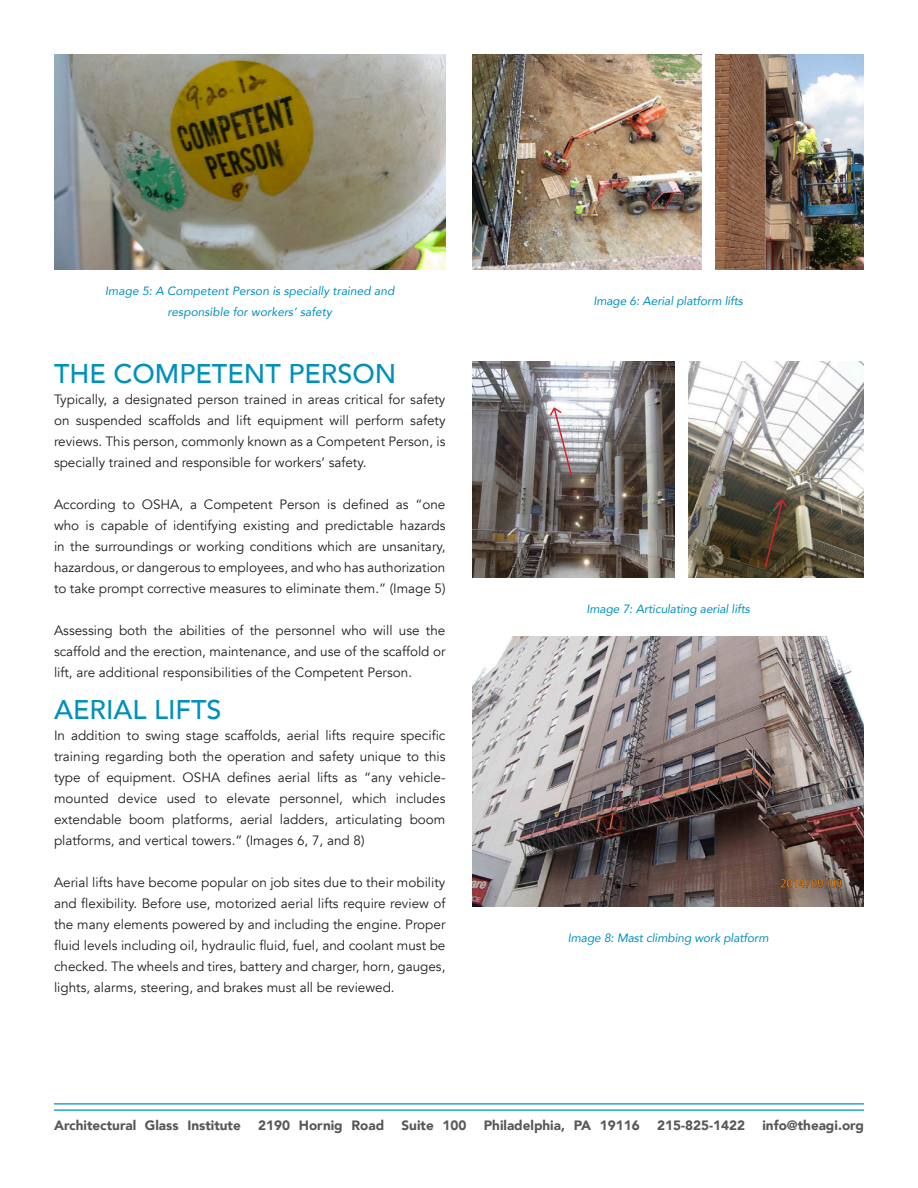
<style>
.page{position:relative;width:918px;height:1188px;background:#fff}
.page>*{position:absolute;margin:0;border:0;box-sizing:border-box;transform-origin:0 0}
.t1{font:500 27px "Avenir";color:#0090be}
.t2{font:13.5px/21px "Avenir";color:#231f20;text-align:justify}
.t3{font:900 13.5px "Avenir";color:#57585a}
.t4{font:italic 12px "Avenir";letter-spacing:-.01em;color:#0090be}
</style>
<div class="page">
<hr style="left:54px;top:1103px;width:810px;height:2px;background:#0090be">
<hr style="left:54px;top:1109px;width:810px;height:2px;background:#0090be">
<img style="left:54px;top:54px;width:392px;height:216px">
<img style="left:472px;top:54px;width:230px;height:216px">
<img style="left:716px;top:54px;width:148px;height:216px">
<img style="left:472px;top:636px;width:392px;height:270px">
<img style="left:472px;top:362px;width:203px;height:216px">
<img style="left:688px;top:362px;width:176px;height:216px">
<svg style="left:548px;top:406px;width:25px;height:71px;background:#ac9fa3"></svg>
<svg style="left:764px;top:498px;width:24px;height:71px;background:#4e3a28"></svg>
<p class="t4" style="left:105px;top:283px;width:291px">Image 5: A Competent Person is specially trained and</p>
<p class="t4" style="left:168px;top:304px;width:166px">responsible for workers’ safety</p>
<p class="t1" style="left:54px;top:350px;width:344px">THE COMPETENT PERSON</p>
<p class="t2" style="left:54px;top:389px;width:393px">Typically, a designated person trained in areas critical for safety on suspended scaffolds and lift equipment will perform safety reviews. This person, commonly known as a Competent Person, is specially trained and responsible for workers’ safety.</p>
<p class="t2" style="left:54px;top:494px;width:393px">According to OSHA, a Competent Person is defined as “one who is capable of identifying existing and predictable hazards in the surroundings or working conditions which are unsanitary, hazardous, or dangerous to employees, and who has authorization to take prompt corrective measures to eliminate them.” (Image 5)</p>
<p class="t2" style="left:54px;top:620px;width:393px">Assessing both the abilities of the personnel who will use the scaffold and the erection, maintenance, and use of the scaffold or lift, are additional responsibilities of the Competent Person.</p>
<p class="t1" style="left:54px;top:686px;width:169px">AERIAL LIFTS</p>
<p class="t2" style="left:54px;top:725px;width:393px">In addition to swing stage scaffolds, aerial lifts require specific training regarding both the operation and safety unique to this type of equipment. OSHA defines aerial lifts as “any vehicle&shy;mounted device used to elevate personnel, which includes extendable boom platforms, aerial ladders, articulating boom platforms, and vertical towers.” (Images 6, 7, and 8)</p>
<p class="t2" style="left:54px;top:872px;width:393px">Aerial lifts have become popular on job sites due to their mobility and flexibility. Before use, motorized aerial lifts require review of the many elements powered by and including the engine. Proper fluid levels including oil, hydraulic fluid, fuel, and coolant must be checked. The wheels and tires, battery and charger, horn, gauges, lights, alarms, steering, and brakes must all be reviewed.</p>
<p class="t4" style="left:593px;top:294px;width:151px">Image 6: Aerial platform lifts</p>
<p class="t4" style="left:587px;top:602px;width:165px">Image 7: Articulating aerial lifts</p>
<p class="t4" style="left:568px;top:930px;width:202px">Image 8: Mast climbing work platform</p>
<p class="t3" style="left:54px;top:1114px;width:188px">Architectural Glass Institute</p>
<p class="t3" style="left:258px;top:1114px;width:128px">2190 Hornig Road</p>
<p class="t3" style="left:402px;top:1114px;width:66px">Suite 100</p>
<p class="t3" style="left:484px;top:1114px;width:158px">Philadelphia, PA 19116</p>
<p class="t3" style="left:657px;top:1114px;width:89px">215-825-1422</p>
<p class="t3" style="left:762px;top:1114px;width:103px">info@theagi.org</p>
</div>
